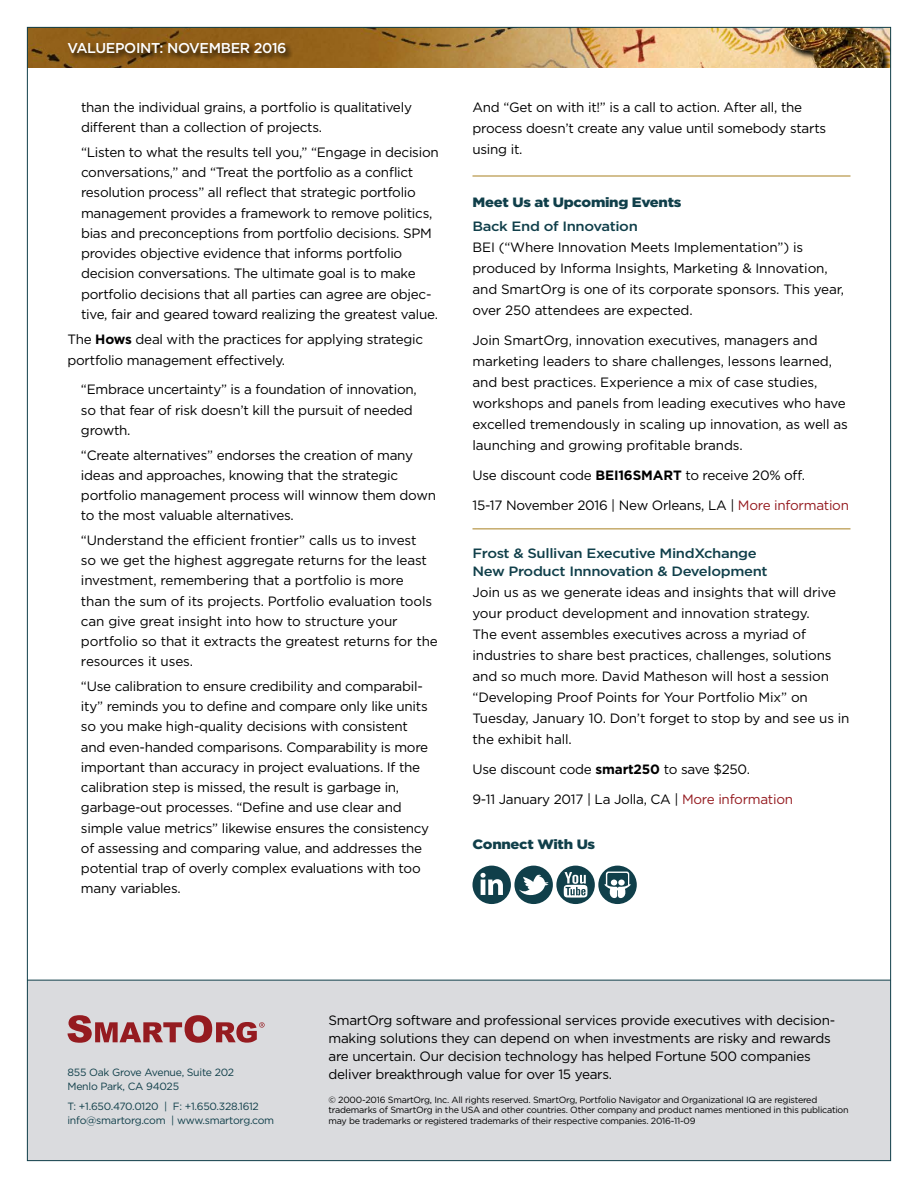
<style>
.page{position:relative;width:918px;height:1188px;background:#fff}
.page>*{position:absolute;margin:0;border:0;box-sizing:border-box;transform-origin:0 0}
.t1{font:500 14.25px "Gotham";letter-spacing:-.025em;color:#fff}
.t2{font:13.5px/20.2px "Gotham";letter-spacing:-.02em;color:#000}
.t3{font:500 13.5px/18px "Gotham";letter-spacing:-.025em;color:#103f4a;scale:1.1 1}
.t4{font:900 13.5px "Gotham";letter-spacing:-.02em;color:#103f4a;scale:1.1 1}
.t5{font:10.5px/13.5px "Gotham";letter-spacing:-.025em;color:#103f4a}
.t6{font:9px/10.5px "Gotham";letter-spacing:-.025em;color:#000}
.s1{font-weight:700}
.s2{color:#951b20}
</style>
<div class="page">
<img style="left:29px;top:29px;width:860px;height:39px">
<div style="left:27px;top:980px;width:864px;height:181px;background:#dadbde"></div>
<hr style="left:27px;top:980px;width:864px;height:1px;background:#103f4a">
<svg style="left:68px;top:1015px;width:197px;height:28px"></svg>
<div style="left:67px;top:42px;width:227px;height:19px;background:#000;opacity:.75"></div>
<div style="left:473px;top:866px;width:38px;height:38px;background:#103f4a;border-radius:50%"></div>
<svg style="left:480px;top:873px;width:23px;height:22px"></svg>
<div style="left:514px;top:866px;width:39px;height:38px;background:#103f4a;border-radius:50%"></div>
<svg style="left:519px;top:874px;width:30px;height:23px"></svg>
<div style="left:556px;top:866px;width:39px;height:38px;background:#103f4a;border-radius:50%"></div>
<svg style="left:564px;top:872px;width:24px;height:26px"></svg>
<div style="left:598px;top:866px;width:39px;height:38px;background:#103f4a;border-radius:50%"></div>
<svg style="left:604px;top:872px;width:27px;height:28px"></svg>
<hr style="left:472px;top:528px;width:378px;height:1px;background:#b28f39">
<hr style="left:472px;top:175px;width:378px;height:2px;background:#b28f39">
<p class="t1" style="left:68px;top:38px;width:221px">VALUEPOINT: NOVEMBER 2016</p>
<p class="t2" style="left:81px;top:97px;width:332px">than the individual grains, a portfolio is qualitatively different than a collection of projects.</p>
<p class="t2" style="left:81px;top:142px;width:359px">“Listen to what the results tell you,” “Engage in decision conversations,” and “Treat the portfolio as a conflict resolution process” all reflect that strategic portfolio management provides a framework to remove politics, bias and preconceptions from portfolio decisions. SPM provides objective evidence that informs portfolio decision conversations. The ultimate goal is to make portfolio decisions that all parties can agree are objec&shy;tive, fair and geared toward realizing the greatest value.</p>
<p class="t2" style="left:68px;top:329px;width:357px;line-height:21px">The <span class="s1">Hows</span> deal with the practices for applying strategic portfolio management effectively.</p>
<p class="t2" style="left:81px;top:379px;width:337px">“Embrace uncertainty” is a foundation of innovation, so that fear of risk doesn’t kill the pursuit of needed growth.</p>
<p class="t2" style="left:81px;top:444px;width:357px">“Create alternatives” endorses the creation of many ideas and approaches, knowing that the strategic portfolio management process will winnow them down to the most valuable alternatives.</p>
<p class="t2" style="left:81px;top:530px;width:358px">“Understand the efficient frontier” calls us to invest<br>so we get the highest aggregate returns for the least investment, remembering that a portfolio is more<br>than the sum of its projects. Portfolio evaluation tools can give great insight into how to structure your portfolio so that it extracts the greatest returns for the resources it uses.</p>
<p class="t2" style="left:81px;top:676px;width:350px">“Use calibration to ensure credibility and comparabil&shy;ity” reminds you to define and compare only like units so you make high-quality decisions with consistent and even-handed comparisons. Comparability is more important than accuracy in project evaluations. If the calibration step is missed, the result is garbage in, garbage-out processes. “Define and use clear and simple value metrics” likewise ensures the consistency of assessing and comparing value, and addresses the potential trap of overly complex evaluations with too many variables.</p>
<p class="t2" style="left:472px;top:96px;width:355px;line-height:21px">And “Get on with it!” is a call to action. After all, the process doesn’t create any value until somebody starts using it.</p>
<p class="t4" style="left:472px;top:192px;width:191px">Meet Us at Upcoming Events</p>
<p class="t3" style="left:472px;top:217px;width:152px">Back End of Innovation</p>
<p class="t2" style="left:472px;top:237px;width:373px;line-height:21px">BEI (“Where Innovation Meets Implementation”) is produced by Informa Insights, Marketing &amp; Innovation, and SmartOrg is one of its corporate sponsors. This year, over 250 attendees are expected.</p>
<p class="t2" style="left:472px;top:330px;width:377px;line-height:21px">Join SmartOrg, innovation executives, managers and marketing leaders to share challenges, lessons learned, and best practices. Experience a mix of case studies, workshops and panels from leading executives who have excelled tremendously in scaling up innovation, as well as launching and growing profitable brands.</p>
<p class="t2" style="left:472px;top:465px;width:334px">Use discount code <span class="s1">BEI16SMART</span> to receive 20% off.</p>
<p class="t2" style="left:472px;top:495px;width:378px">15-17 November 2016 | New Orleans, LA | <span class="s2">More information</span></p>
<p class="t3" style="left:472px;top:544px;width:270px">Frost &amp; Sullivan Executive MindXchange<br>New Product Innnovation &amp; Development</p>
<p class="t2" style="left:472px;top:581px;width:379px;line-height:21px">Join us as we generate ideas and insights that will drive your product development and innovation strategy.<br>The event assembles executives across a myriad of industries to share best practices, challenges, solutions and so much more. David Matheson will host a session “Developing Proof Points for Your Portfolio Mix” on Tuesday, January 10. Don’t forget to stop by and see us in the exhibit hall.</p>
<p class="t2" style="left:472px;top:758px;width:279px">Use discount code <span class="s1">smart250</span> to save $250.</p>
<p class="t2" style="left:472px;top:788px;width:322px">9-11 January 2017 | La Jolla, CA | <span class="s2">More information</span></p>
<p class="t4" style="left:472px;top:835px;width:113px">Connect With Us</p>
<p class="t5" style="left:68px;top:1066px;width:168px">855 Oak Grove Avenue, Suite 202<br>Menlo Park, CA 94025</p>
<p class="t5" style="left:68px;top:1099px;width:208px">T: +1.650.470.0120 | F: +1.650.328.1612 info@smartorg.com | www.smartorg.com</p>
<p class="t2" style="left:328px;top:1011px;width:508px;line-height:18px">SmartOrg software and professional services provide executives with decision&shy;making solutions they can depend on when investments are risky and rewards are uncertain. Our decision technology has helped Fortune 500 companies deliver breakthrough value for over 15 years.</p>
<p class="t6" style="left:328px;top:1094px;width:522px">© 2000-2016 SmartOrg, Inc. All rights reserved. SmartOrg, Portfolio Navigator and Organizational IQ are registered trademarks of SmartOrg in the USA and other countries. Other company and product names mentioned in this publication may be trademarks or registered trademarks of their respective companies. 2016-11-09</p>
</div>
